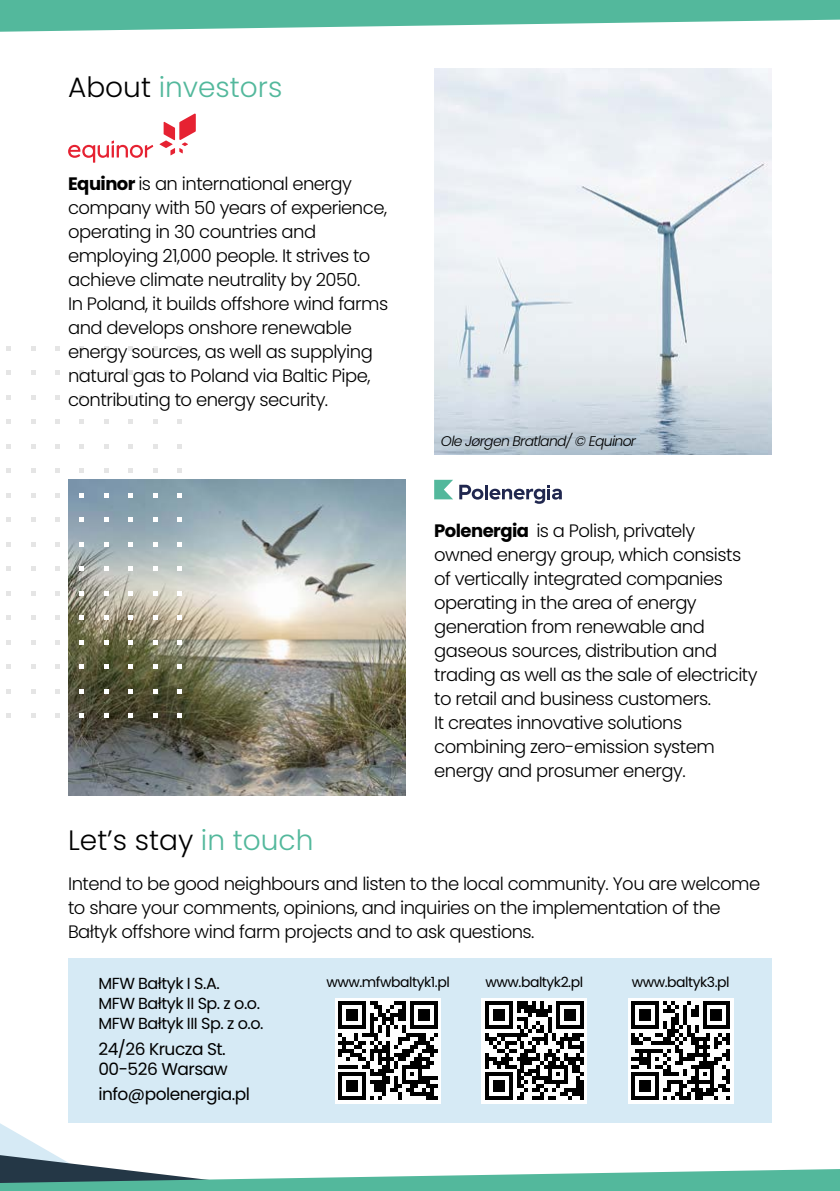
<style>
.page{position:relative;width:840px;height:1191px;background:#fff}
.page>*{position:absolute;margin:0;border:0;box-sizing:border-box;transform-origin:0 0}
.t1{font:300 28px "Poppins";color:#000}
.t2{font:300 28px "Poppins";color:#53b89c}
.t3{font:300 18px/24px "Poppins";letter-spacing:-.03em;color:#000}
.t4{font:17px/20px "Poppins";letter-spacing:-.03em;color:#000}
.t5{font:16px/20px "Poppins";letter-spacing:-.03em;color:#000}
.t6{font:14px "Poppins";letter-spacing:-.035em;color:#000}
.t7{font:italic 300 14px "Poppins";letter-spacing:-.05em;color:#000}
.s1{color:#000}
.s2{font-weight:700}
.s3{color:#53b89c}
</style>
<div class="page">
<svg style="left:55px;top:713px;width:5px;height:5px"></svg>
<svg style="left:31px;top:713px;width:4px;height:5px"></svg>
<svg style="left:6px;top:713px;width:5px;height:5px"></svg>
<svg style="left:55px;top:689px;width:5px;height:4px"></svg>
<svg style="left:31px;top:689px;width:4px;height:4px"></svg>
<svg style="left:6px;top:689px;width:5px;height:4px"></svg>
<svg style="left:55px;top:664px;width:5px;height:5px"></svg>
<svg style="left:31px;top:664px;width:4px;height:5px"></svg>
<svg style="left:6px;top:664px;width:5px;height:5px"></svg>
<svg style="left:55px;top:640px;width:5px;height:4px"></svg>
<svg style="left:31px;top:640px;width:4px;height:4px"></svg>
<svg style="left:6px;top:640px;width:5px;height:4px"></svg>
<svg style="left:55px;top:615px;width:5px;height:5px"></svg>
<svg style="left:31px;top:615px;width:4px;height:5px"></svg>
<svg style="left:6px;top:615px;width:5px;height:5px"></svg>
<svg style="left:55px;top:591px;width:5px;height:4px"></svg>
<svg style="left:31px;top:591px;width:4px;height:4px"></svg>
<svg style="left:6px;top:591px;width:5px;height:4px"></svg>
<svg style="left:55px;top:566px;width:5px;height:5px"></svg>
<svg style="left:31px;top:566px;width:4px;height:5px"></svg>
<svg style="left:6px;top:566px;width:5px;height:5px"></svg>
<svg style="left:55px;top:542px;width:5px;height:4px"></svg>
<svg style="left:31px;top:542px;width:4px;height:4px"></svg>
<svg style="left:6px;top:542px;width:5px;height:4px"></svg>
<svg style="left:55px;top:517px;width:5px;height:5px"></svg>
<svg style="left:31px;top:517px;width:4px;height:5px"></svg>
<svg style="left:6px;top:517px;width:5px;height:5px"></svg>
<svg style="left:55px;top:493px;width:5px;height:4px"></svg>
<svg style="left:31px;top:493px;width:4px;height:4px"></svg>
<svg style="left:6px;top:493px;width:5px;height:4px"></svg>
<svg style="left:177px;top:468px;width:5px;height:5px"></svg>
<svg style="left:153px;top:468px;width:4px;height:5px"></svg>
<svg style="left:128px;top:468px;width:5px;height:5px"></svg>
<svg style="left:104px;top:468px;width:5px;height:5px"></svg>
<svg style="left:80px;top:468px;width:4px;height:5px"></svg>
<svg style="left:55px;top:468px;width:5px;height:5px"></svg>
<svg style="left:31px;top:468px;width:4px;height:5px"></svg>
<svg style="left:6px;top:468px;width:5px;height:5px"></svg>
<svg style="left:177px;top:444px;width:5px;height:4px"></svg>
<svg style="left:153px;top:444px;width:4px;height:4px"></svg>
<svg style="left:128px;top:444px;width:5px;height:4px"></svg>
<svg style="left:104px;top:444px;width:5px;height:4px"></svg>
<svg style="left:80px;top:444px;width:4px;height:4px"></svg>
<svg style="left:55px;top:444px;width:5px;height:4px"></svg>
<svg style="left:31px;top:444px;width:4px;height:4px"></svg>
<svg style="left:6px;top:444px;width:5px;height:4px"></svg>
<svg style="left:177px;top:419px;width:5px;height:5px"></svg>
<svg style="left:153px;top:419px;width:4px;height:5px"></svg>
<svg style="left:128px;top:419px;width:5px;height:5px"></svg>
<svg style="left:104px;top:419px;width:5px;height:5px"></svg>
<svg style="left:80px;top:419px;width:4px;height:5px"></svg>
<svg style="left:55px;top:419px;width:5px;height:5px"></svg>
<svg style="left:31px;top:419px;width:4px;height:5px"></svg>
<svg style="left:6px;top:419px;width:5px;height:5px"></svg>
<svg style="left:177px;top:395px;width:5px;height:4px"></svg>
<svg style="left:153px;top:395px;width:4px;height:4px"></svg>
<svg style="left:128px;top:395px;width:5px;height:4px"></svg>
<svg style="left:104px;top:395px;width:5px;height:4px"></svg>
<svg style="left:80px;top:395px;width:4px;height:4px"></svg>
<svg style="left:55px;top:395px;width:5px;height:4px"></svg>
<svg style="left:31px;top:395px;width:4px;height:4px"></svg>
<svg style="left:6px;top:395px;width:5px;height:4px"></svg>
<svg style="left:177px;top:370px;width:5px;height:5px"></svg>
<svg style="left:153px;top:370px;width:4px;height:5px"></svg>
<svg style="left:128px;top:370px;width:5px;height:5px"></svg>
<svg style="left:104px;top:370px;width:5px;height:5px"></svg>
<svg style="left:80px;top:370px;width:4px;height:5px"></svg>
<svg style="left:55px;top:370px;width:5px;height:5px"></svg>
<svg style="left:31px;top:370px;width:4px;height:5px"></svg>
<svg style="left:6px;top:370px;width:5px;height:5px"></svg>
<svg style="left:177px;top:346px;width:5px;height:4px"></svg>
<svg style="left:153px;top:346px;width:4px;height:4px"></svg>
<svg style="left:128px;top:346px;width:5px;height:4px"></svg>
<svg style="left:104px;top:346px;width:5px;height:4px"></svg>
<svg style="left:80px;top:346px;width:4px;height:4px"></svg>
<svg style="left:55px;top:346px;width:5px;height:4px"></svg>
<svg style="left:31px;top:346px;width:4px;height:4px"></svg>
<svg style="left:6px;top:346px;width:5px;height:4px"></svg>
<img style="left:68px;top:480px;width:337px;height:315px">
<div style="left:68px;top:958px;width:703px;height:165px;background:#d6eaf5"></div>
<div style="left:627px;top:997px;width:106px;height:106px;background:#fff"></div>
<svg style="left:631px;top:1001px;width:99px;height:76px"></svg>
<img style="left:434px;top:68px;width:337px;height:386px">
<svg style="left:434px;top:480px;width:19px;height:19px"></svg>
<svg style="left:459px;top:485px;width:102px;height:19px"></svg>
<svg style="left:159px;top:113px;width:37px;height:42px"></svg>
<svg style="left:68px;top:140px;width:85px;height:23px"></svg>
<svg style="left:153px;top:493px;width:4px;height:4px"></svg>
<svg style="left:128px;top:493px;width:5px;height:4px"></svg>
<svg style="left:104px;top:493px;width:5px;height:4px"></svg>
<svg style="left:79px;top:493px;width:5px;height:4px"></svg>
<svg style="left:177px;top:493px;width:5px;height:4px"></svg>
<svg style="left:153px;top:517px;width:4px;height:5px"></svg>
<svg style="left:128px;top:517px;width:5px;height:5px"></svg>
<svg style="left:104px;top:517px;width:5px;height:5px"></svg>
<svg style="left:79px;top:517px;width:5px;height:5px"></svg>
<svg style="left:177px;top:517px;width:5px;height:5px"></svg>
<svg style="left:153px;top:542px;width:4px;height:4px"></svg>
<svg style="left:128px;top:542px;width:5px;height:4px"></svg>
<svg style="left:104px;top:542px;width:5px;height:4px"></svg>
<svg style="left:79px;top:542px;width:5px;height:4px"></svg>
<svg style="left:177px;top:542px;width:5px;height:4px"></svg>
<svg style="left:153px;top:566px;width:4px;height:5px"></svg>
<svg style="left:128px;top:566px;width:5px;height:5px"></svg>
<svg style="left:104px;top:566px;width:5px;height:5px"></svg>
<svg style="left:79px;top:566px;width:5px;height:5px"></svg>
<svg style="left:177px;top:566px;width:5px;height:5px"></svg>
<svg style="left:153px;top:591px;width:4px;height:5px"></svg>
<svg style="left:128px;top:591px;width:5px;height:5px"></svg>
<svg style="left:104px;top:591px;width:5px;height:5px"></svg>
<svg style="left:79px;top:591px;width:5px;height:5px"></svg>
<svg style="left:177px;top:591px;width:5px;height:5px"></svg>
<svg style="left:153px;top:615px;width:4px;height:5px"></svg>
<svg style="left:128px;top:615px;width:5px;height:5px"></svg>
<svg style="left:104px;top:615px;width:5px;height:5px"></svg>
<svg style="left:79px;top:615px;width:5px;height:5px"></svg>
<svg style="left:177px;top:615px;width:5px;height:5px"></svg>
<svg style="left:153px;top:640px;width:4px;height:4px"></svg>
<svg style="left:128px;top:640px;width:5px;height:4px"></svg>
<svg style="left:104px;top:640px;width:5px;height:4px"></svg>
<svg style="left:79px;top:640px;width:5px;height:4px"></svg>
<svg style="left:177px;top:640px;width:5px;height:4px"></svg>
<svg style="left:153px;top:664px;width:4px;height:5px"></svg>
<svg style="left:128px;top:664px;width:5px;height:5px"></svg>
<svg style="left:104px;top:664px;width:5px;height:5px"></svg>
<svg style="left:79px;top:664px;width:5px;height:5px"></svg>
<svg style="left:177px;top:664px;width:5px;height:5px"></svg>
<svg style="left:153px;top:689px;width:4px;height:4px"></svg>
<svg style="left:128px;top:689px;width:5px;height:4px"></svg>
<svg style="left:104px;top:689px;width:5px;height:4px"></svg>
<svg style="left:79px;top:689px;width:5px;height:4px"></svg>
<svg style="left:177px;top:689px;width:5px;height:4px"></svg>
<svg style="left:153px;top:713px;width:4px;height:5px"></svg>
<svg style="left:128px;top:713px;width:5px;height:5px"></svg>
<svg style="left:104px;top:713px;width:5px;height:5px"></svg>
<svg style="left:79px;top:713px;width:5px;height:5px"></svg>
<svg style="left:177px;top:713px;width:5px;height:5px"></svg>
<svg style="left:0;top:0;width:264px;height:32px;background:#5ebca2"></svg>
<svg style="left:264px;top:0;width:575px;height:28px;background:#6cc2aa"></svg>
<svg style="left:335px;top:998px;width:252px;height:79px"></svg>
<svg style="left:0;top:1077px;width:772px;height:71px"></svg>
<svg style="left:0;top:1148px;width:839px;height:43px"></svg>
<h1 class="t2" style="left:68px;top:71px;width:216px"><span class="s1">About</span> investors</h1>
<p class="t3" style="left:68px;top:172px;width:321px"><span class="s2">Equinor</span> is an international energy company with 50 years of experience, operating in 30 countries and employing 21,000 people. It strives to achieve climate neutrality by 2050.<br>In Poland, it builds offshore wind farms and develops onshore renewable energy sources, as well as supplying natural gas to Poland via Baltic Pipe, contributing to energy security.</p>
<h1 class="t1" style="left:68px;top:824px;width:247px">Let’s stay <span class="s3">in touch</span></h1>
<p class="t7" style="left:441px;top:432px;width:196px">Ole Jørgen Bratland/ ©️ Equinor</p>
<p class="t3" style="left:434px;top:518px;width:325px"><span class="s2">Polenergia</span> is a Polish, privately owned energy group, which consists of vertically integrated companies operating in the area of energy generation from renewable and gaseous sources, distribution and trading as well as the sale of electricity to retail and business customers.<br>It creates innovative solutions combining zero-emission system energy and prosumer energy.</p>
<p class="t3" style="left:68px;top:872px;width:693px">Intend to be good neighbours and listen to the local community. You are welcome to share your comments, opinions, and inquiries on the implementation of the<br>Bałtyk offshore wind farm projects and to ask questions.</p>
<p class="t5" style="left:98px;top:973px;width:166px">MFW Bałtyk I S.A.<br>MFW Bałtyk II Sp. z o.o.<br>MFW Bałtyk III Sp. z o.o.</p>
<p class="t4" style="left:98px;top:1038px;width:131px">24/26 Krucza St.<br>00-526 Warsaw</p>
<p class="t4" style="left:98px;top:1084px;width:153px">info@polenergia.pl</p>
<p class="t6" style="left:326px;top:974px;width:125px">www.mfwbaltyk1.pl</p>
<p class="t6" style="left:485px;top:974px;width:99px">www.baltyk2.pl</p>
<p class="t6" style="left:631px;top:974px;width:99px">www.baltyk3.pl</p>
</div>
